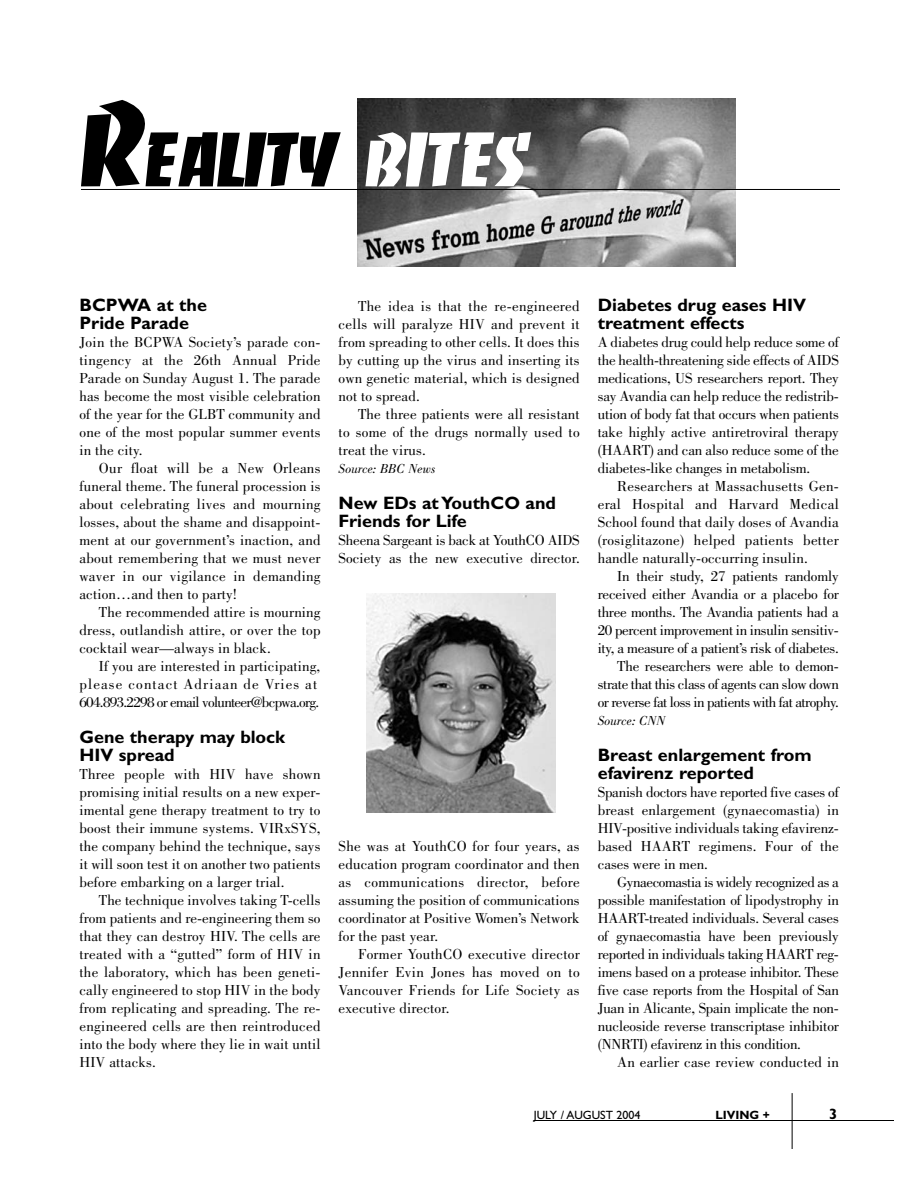
<style>
.page{position:relative;width:918px;height:1188px;background:#fff}
.page>*{position:absolute;margin:0;border:0;box-sizing:border-box;transform-origin:0 0}
.t1{font:108px "Slab Face";color:#000}
.t2{font:700 18px/18px "Gill Sans";color:#000}
.t3{font:15px/18px "Bodoni";letter-spacing:.01em;color:#000;text-align:justify}
.t4{font:15px/18px "Bodoni";letter-spacing:-.02em;color:#000;text-align:right}
.t5{font:700 15px "Gill Sans";color:#000}
.t6{font:italic 13.5px "Bodoni";color:#000}
.t7{font:12px "Gill Sans";color:#000}
.t8{font:700 12px "Gill Sans";color:#000}
.s1{color:#fff}
</style>
<div class="page">
<hr style="left:533px;top:1120px;width:361px;height:1px;background:#000">
<hr style="left:792px;top:1093px;width:1px;height:56px;background:#000">
<img style="left:358px;top:98px;width:377px;height:169px">
<hr style="left:81px;top:189px;width:759px;height:1px;background:#000">
<img style="left:366px;top:594px;width:189px;height:219px">
<h1 class="t1" style="left:81px;top:86px;width:453px">Reality <span class="s1">bites</span></h1>
<p class="t2" style="left:80px;top:297px;width:129px">BCPWA at the<br>Pride Parade</p>
<p class="t3" style="left:80px;top:334px;width:243px">Join the BCPWA Society’s parade con&shy;tingency at the 26th Annual Pride Parade on Sunday August 1. The parade has become the most visible celebration of the year for the GLBT community and one of the most popular summer events in the city.</p>
<p class="t3" style="left:80px;top:460px;width:243px;text-indent:19px">Our float will be a New Orleans funeral theme. The funeral procession is about celebrating lives and mourning losses, about the shame and disappoint&shy;ment at our government’s inaction, and about remembering that we must never waver in our vigilance in demanding action…and then to party!</p>
<p class="t3" style="left:80px;top:604px;width:243px;text-indent:19px">The recommended attire is mourning dress, outlandish attire, or over the top cocktail wear—always in black.</p>
<p class="t3" style="left:80px;top:658px;width:242px;text-align:left;text-indent:19px">If you are interested in participating, please contact Adriaan de Vries at<br>604.893.2298 or email volunteer@bcpwa.org.</p>
<p class="t2" style="left:80px;top:729px;width:207px">Gene therapy may block<br>HIV spread</p>
<p class="t3" style="left:80px;top:766px;width:243px">Three people with HIV have shown promising initial results on a new exper&shy;imental gene therapy treatment to try to boost their immune systems. VIRxSYS, the company behind the technique, says it will soon test it on another two patients before embarking on a larger trial.</p>
<p class="t3" style="left:80px;top:892px;width:243px;text-indent:19px">The technique involves taking T-cells from patients and re-engineering them so that they can destroy HIV. The cells are treated with a “gutted” form of HIV in the laboratory, which has been geneti&shy;cally engineered to stop HIV in the body from replicating and spreading. The re&shy;engineered cells are then reintroduced into the body where they lie in wait until HIV attacks.</p>
<p class="t3" style="left:339px;top:298px;width:243px;text-indent:19px">The idea is that the re-engineered cells will paralyze HIV and prevent it from spreading to other cells. It does this by cutting up the virus and inserting its own genetic material, which is designed not to spread.</p>
<p class="t3" style="left:339px;top:406px;width:243px;text-indent:19px">The three patients were all resistant to some of the drugs normally used to treat the virus.</p>
<p class="t6" style="left:339px;top:463px;width:98px">Source: BBC News</p>
<p class="t2" style="left:339px;top:495px;width:219px">New EDs at YouthCO and<br>Friends for Life</p>
<p class="t3" style="left:339px;top:532px;width:243px">Sheena Sargeant is back at YouthCO AIDS<br>Society as the new executive director.</p>
<p class="t3" style="left:339px;top:838px;width:243px">She was at YouthCO for four years, as education program coordinator and then as communications director, before assuming the position of communications coordinator at Positive Women’s Network for the past year.</p>
<p class="t3" style="left:339px;top:946px;width:243px;text-indent:19px">Former YouthCO executive director Jennifer Evin Jones has moved on to Vancouver Friends for Life Society as executive director.</p>
<p class="t2" style="left:598px;top:297px;width:210px">Diabetes drug eases HIV treatment effects</p>
<p class="t3" style="left:598px;top:334px;width:243px">A diabetes drug could help reduce some of the health-threatening side effects of AIDS medications, US researchers report. They say Avandia can help reduce the redistrib&shy;ution of body fat that occurs when patients take highly active antiretroviral therapy (HAART) and can also reduce some of the diabetes-like changes in metabolism.</p>
<p class="t3" style="left:598px;top:478px;width:243px;text-indent:19px">Researchers at Massachusetts Gen&shy;eral Hospital and Harvard Medical School found that daily doses of Avandia (rosiglitazone) helped patients better handle naturally-occurring insulin.</p>
<p class="t4" style="left:598px;top:568px;width:243px">In their study, 27 patients randomly received either Avandia or a placebo for three months. The Avandia patients had a 20 percent improvement in insulin sensitiv&shy;ity, a measure of a patient’s risk of diabetes.<br>The researchers were able to demon&shy;strate that this class of agents can slow down or reverse fat loss in patients with fat atrophy.</p>
<p class="t6" style="left:598px;top:715px;width:69px">Source: CNN</p>
<p class="t2" style="left:598px;top:747px;width:216px">Breast enlargement from efavirenz reported</p>
<p class="t3" style="left:598px;top:784px;width:243px">Spanish doctors have reported five cases of breast enlargement (gynaecomastia) in HIV-positive individuals taking efavirenz&shy;based HAART regimens. Four of the cases were in men.</p>
<p class="t3" style="left:598px;top:874px;width:243px;text-indent:19px">Gynaecomastia is widely recognized as a possible manifestation of lipodystrophy in HAART-treated individuals. Several cases of gynaecomastia have been previously reported in individuals taking HAART reg&shy;imens based on a protease inhibitor. These five case reports from the Hospital of San Juan in Alicante, Spain implicate the non&shy;nucleoside reverse transcriptase inhibitor (NNRTI) efavirenz in this condition.</p>
<p class="t3" style="left:617px;top:1054px;width:223px">An earlier case review conducted in</p>
<p class="t7" style="left:534px;top:1111px;width:108px">JULY / AUGUST 2004</p>
<p class="t8" style="left:715px;top:1111px;width:56px">LIVING +</p>
<p class="t5" style="left:829px;top:1109px;width:10px">3</p>
</div>
